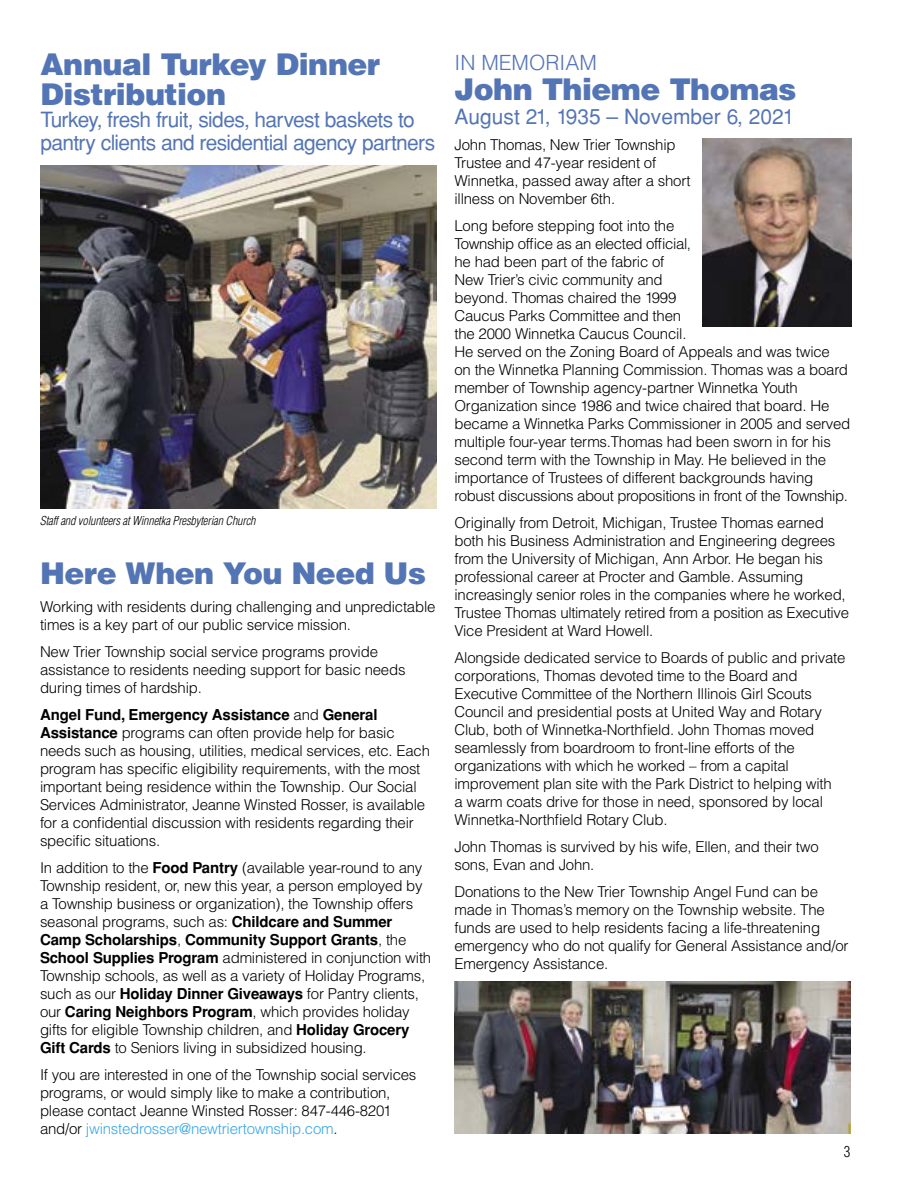
<style>
.page{position:relative;width:918px;height:1188px;background:#fff}
.page>*{position:absolute;margin:0;border:0;box-sizing:border-box;transform-origin:0 0}
.t1{font:900 30px/30px "Helvetica";letter-spacing:-.02em;color:#5475b5}
.t2{font:21px/22.5px "Helvetica";letter-spacing:-.03em;color:#5475b5}
.t3{font:21px "Helvetica";color:#5475b5}
.t4{font:300 21px "Helvetica";color:#5475b5}
.t5{font:300 15px/18px "Helvetica";letter-spacing:-.015em;color:#000}
.t6{font:300 condensed 15px "Helvetica";color:#000}
.t7{font:italic 300 condensed 12px "Helvetica";letter-spacing:-.01em;color:#000}
.s1{font-weight:700}
.s2{color:#36a7e9}
</style>
<div class="page">
<img style="left:703px;top:139px;width:149px;height:188px">
<img style="left:455px;top:982px;width:395px;height:152px">
<img style="left:40px;top:165px;width:397px;height:343px">
<h1 class="t1" style="left:40px;top:48px;width:341px">Annual Turkey Dinner<br>Distribution</h1>
<h2 class="t2" style="left:40px;top:109px;width:396px">Turkey, fresh fruit, sides, harvest baskets to pantry clients and residential agency partners</h2>
<p class="t7" style="left:40px;top:513px;width:217px">Staff and volunteers at Winnetka Presbyterian Church</p>
<h1 class="t1" style="left:40px;top:557px;width:387px">Here When You Need Us</h1>
<p class="t5" style="left:40px;top:597px;width:397px">Working with residents during challenging and unpredictable times is a key part of our public service mission.</p>
<p class="t5" style="left:40px;top:642px;width:367px">New Trier Township social service programs provide assistance to residents needing support for basic needs during times of hardship.</p>
<p class="t5" style="left:40px;top:705px;width:392px"><span class="s1">Angel Fund, Emergency Assistance</span> and <span class="s1">General Assistance</span> programs can often provide help for basic needs such as housing, utilities, medical services, etc. Each program has specific eligibility requirements, with the most important being residence within the Township. Our Social Services Administrator, Jeanne Winsted Rosser, is available for a confidential discussion with residents regarding their specific situations.</p>
<p class="t5" style="left:40px;top:858px;width:393px">In addition to the <span class="s1">Food Pantry</span> (available year-round to any Township resident, or, new this year, a person employed by a Township business or organization), the Township offers seasonal programs, such as: <span class="s1">Childcare and Summer Camp Scholarships</span>, <span class="s1">Community Support Grants</span>, the <span class="s1">School Supplies Program</span> administered in conjunction with Township schools, as well as a variety of Holiday Programs, such as our <span class="s1">Holiday Dinner Giveaways</span> for Pantry clients, our <span class="s1">Caring Neighbors Program</span>, which provides holiday gifts for eligible Township children, and <span class="s1">Holiday Grocery Gift Cards</span> to Seniors living in subsidized housing.</p>
<p class="t5" style="left:40px;top:1065px;width:378px">If you are interested in one of the Township social services programs, or would simply like to make a contribution, please contact Jeanne Winsted Rosser: 847-446-8201 and/or <span class="s2">jwinstedrosser@newtriertownship.com</span>.</p>
<h2 class="t4" style="left:455px;top:50px;width:144px">IN MEMORIAM</h2>
<h1 class="t1" style="left:455px;top:73px;width:344px">John Thieme Thomas</h1>
<h2 class="t3" style="left:455px;top:104px;width:342px">August 21, 1935 – November 6, 2021</h2>
<p class="t5" style="left:455px;top:135px;width:238px">John Thomas, New Trier Township<br>Trustee and 47-year resident of<br>Winnetka, passed away after a short illness on November 6th.</p>
<p class="t5" style="left:455px;top:216px;width:397px">Long before stepping foot into the<br>Township office as an elected official,<br>he had been part of the fabric of<br>New Trier’s civic community and<br>beyond. Thomas chaired the 1999<br>Caucus Parks Committee and then<br>the 2000 Winnetka Caucus Council.<br>He served on the Zoning Board of Appeals and was twice<br>on the Winnetka Planning Commission. Thomas was a board member of Township agency-partner Winnetka Youth Organization since 1986 and twice chaired that board. He became a Winnetka Parks Commissioner in 2005 and served multiple four-year terms.Thomas had been sworn in for his second term with the Township in May. He believed in the importance of Trustees of different backgrounds having robust discussions about propositions in front of the Township.</p>
<p class="t5" style="left:455px;top:513px;width:396px">Originally from Detroit, Michigan, Trustee Thomas earned both his Business Administration and Engineering degrees from the University of Michigan, Ann Arbor. He began his professional career at Procter and Gamble. Assuming increasingly senior roles in the companies where he worked, Trustee Thomas ultimately retired from a position as Executive Vice President at Ward Howell.</p>
<p class="t5" style="left:455px;top:648px;width:392px">Alongside dedicated service to Boards of public and private corporations, Thomas devoted time to the Board and Executive Committee of the Northern Illinois Girl Scouts Council and presidential posts at United Way and Rotary Club, both of Winnetka-Northfield. John Thomas moved seamlessly from boardroom to front-line efforts of the organizations with which he worked – from a capital improvement plan site with the Park District to helping with<br>a warm coats drive for those in need, sponsored by local Winnetka-Northfield Rotary Club.</p>
<p class="t5" style="left:455px;top:837px;width:366px">John Thomas is survived by his wife, Ellen, and their two sons, Evan and John.</p>
<p class="t5" style="left:455px;top:882px;width:396px">Donations to the New Trier Township Angel Fund can be made in Thomas’s memory on the Township website. The funds are used to help residents facing a life-threatening emergency who do not qualify for General Assistance and/or Emergency Assistance.</p>
<p class="t6" style="left:844px;top:1143px;width:8px">3</p>
</div>
